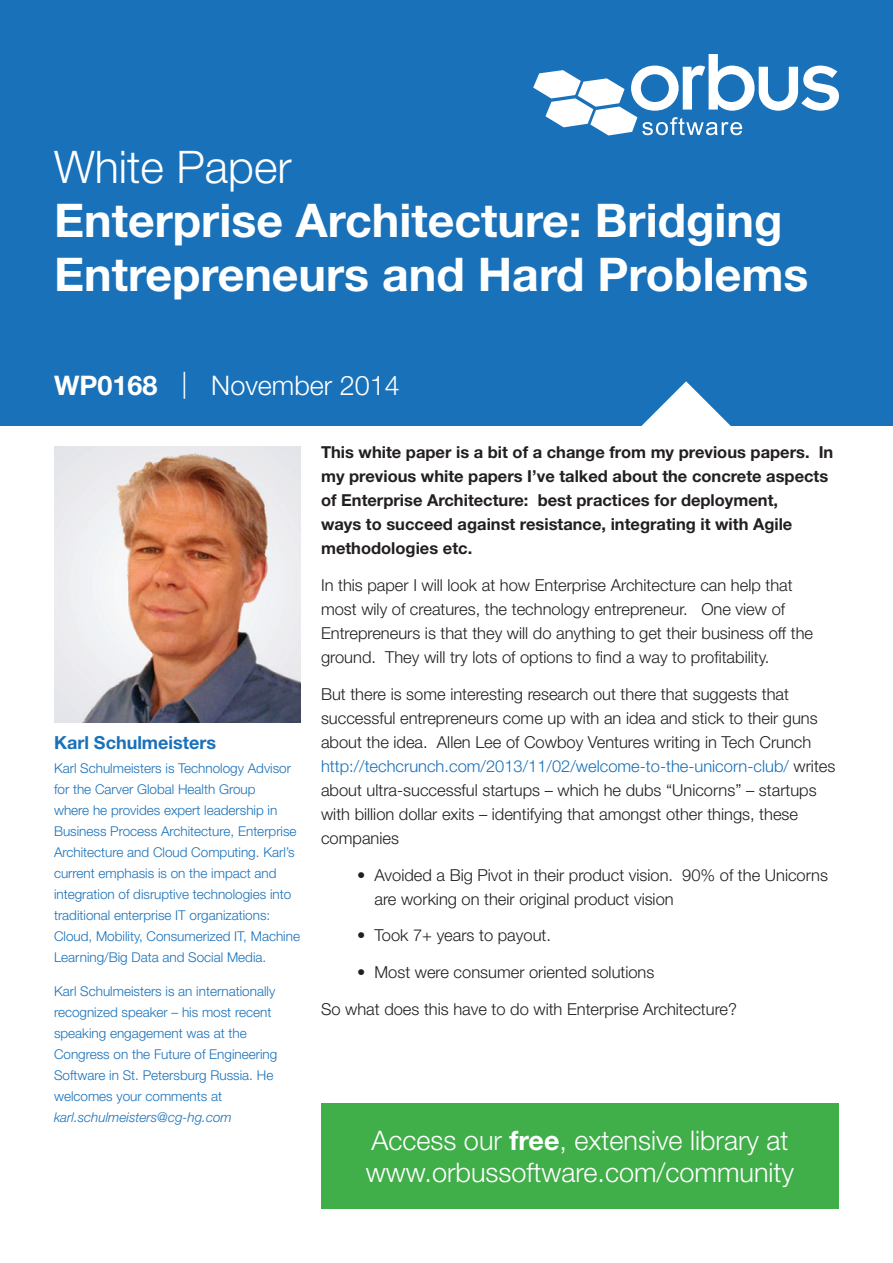
<style>
.page{position:relative;width:893px;height:1263px;background:#fff}
.page>*{position:absolute;margin:0;border:0;box-sizing:border-box;transform-origin:0 0}
.t1{font:700 46.5px/54px "Helvetica Neue LT Std";color:#fff}
.t2{font:300 45px "Helvetica Neue LT Std";color:#fff}
.t3{font:300 27px/32.4px "Helvetica Neue LT Std";color:#fff}
.t4{font:700 18px "Helvetica Neue LT Std";color:#1971ba}
.t5{font:300 16.5px/24px "Helvetica Neue LT Std";color:#231f20}
.t6{font:700 16.5px/24px "Helvetica Neue LT Std";color:#231f20}
.t7{font:300 13.5px/21px "Helvetica Neue LT Std";color:#1971ba}
.s1{font-weight:700}
.s2{font-style:italic}
.s3{color:#1971ba}
</style>
<div class="page">
<div style="left:0;top:0;width:893px;height:425px;background:#1971ba"></div>
<svg style="left:533px;top:54px;width:306px;height:81px"></svg>
<svg style="left:641px;top:381px;width:90px;height:45px"></svg>
<img style="left:54px;top:446px;width:247px;height:277px">
<div style="left:321px;top:1103px;width:518px;height:106px;background:#40ae49"></div>
<p class="t2" style="left:54px;top:140px;width:239px">White Paper</p>
<p class="t1" style="left:54px;top:192px;width:756px">Enterprise Architecture: Bridging<br>Entrepreneurs and Hard Problems</p>
<p class="t3" style="left:54px;top:368px;width:347px"><span class="s1">WP0168</span> | November 2014</p>
<p class="t4" style="left:54px;top:732px;width:164px">Karl Schulmeisters</p>
<p class="t7" style="left:54px;top:757px;width:248px">Karl Schulmeisters is Technology Advisor for the Carver Global Health Group<br>where he provides expert leadership in Business Process Architecture, Enterprise Architecture and Cloud Computing. Karl’s current emphasis is on the impact and integration of disruptive technologies into traditional enterprise IT organizations:<br>Cloud, Mobility, Consumerized IT, Machine Learning/Big Data and Social Media.</p>
<p class="t7" style="left:54px;top:980px;width:225px">Karl Schulmeisters is an internationally recognized speaker – his most recent speaking engagement was at the Congress on the Future of Engineering Software in St. Petersburg Russia. He welcomes your comments at <span class="s2">karl.schulmeisters@cg-hg.com</span></p>
<p class="t6" style="left:321px;top:440px;width:514px">This white paper is a bit of a change from my previous papers. In my previous white papers I’ve talked about the concrete aspects of Enterprise Architecture: best practices for deployment,<br>ways to succeed against resistance, integrating it with Agile methodologies etc.</p>
<p class="t5" style="left:321px;top:573px;width:494px">In this paper I will look at how Enterprise Architecture can help that most wily of creatures, the technology entrepreneur. One view of Entrepreneurs is that they will do anything to get their business off the ground. They will try lots of options to find a way to profitability.</p>
<p class="t5" style="left:321px;top:682px;width:516px">But there is some interesting research out there that suggests that successful entrepreneurs come up with an idea and stick to their guns about the idea. Allen Lee of Cowboy Ventures writing in Tech Crunch <span class="s3">http://techcrunch.com/2013/11/02/welcome-to-the-unicorn-club/</span> writes about ultra-successful startups – which he dubs “Unicorns” – startups with billion dollar exits – identifying that amongst other things, these companies</p>
<p class="t5" style="left:374px;top:862px;width:455px;text-indent:-17px">• Avoided a Big Pivot in their product vision. 90% of the Unicorns are working on their original product vision</p>
<p class="t5" style="left:357px;top:923px;width:195px">• Took 7+ years to payout.</p>
<p class="t5" style="left:357px;top:960px;width:299px">• Most were consumer oriented solutions</p>
<p class="t5" style="left:321px;top:997px;width:417px">So what does this have to do with Enterprise Architecture?</p>
<p class="t3" style="left:366px;top:1123px;width:430px">Access our <span class="s1">free</span>, extensive library at www.orbussoftware.com/community</p>
</div>
